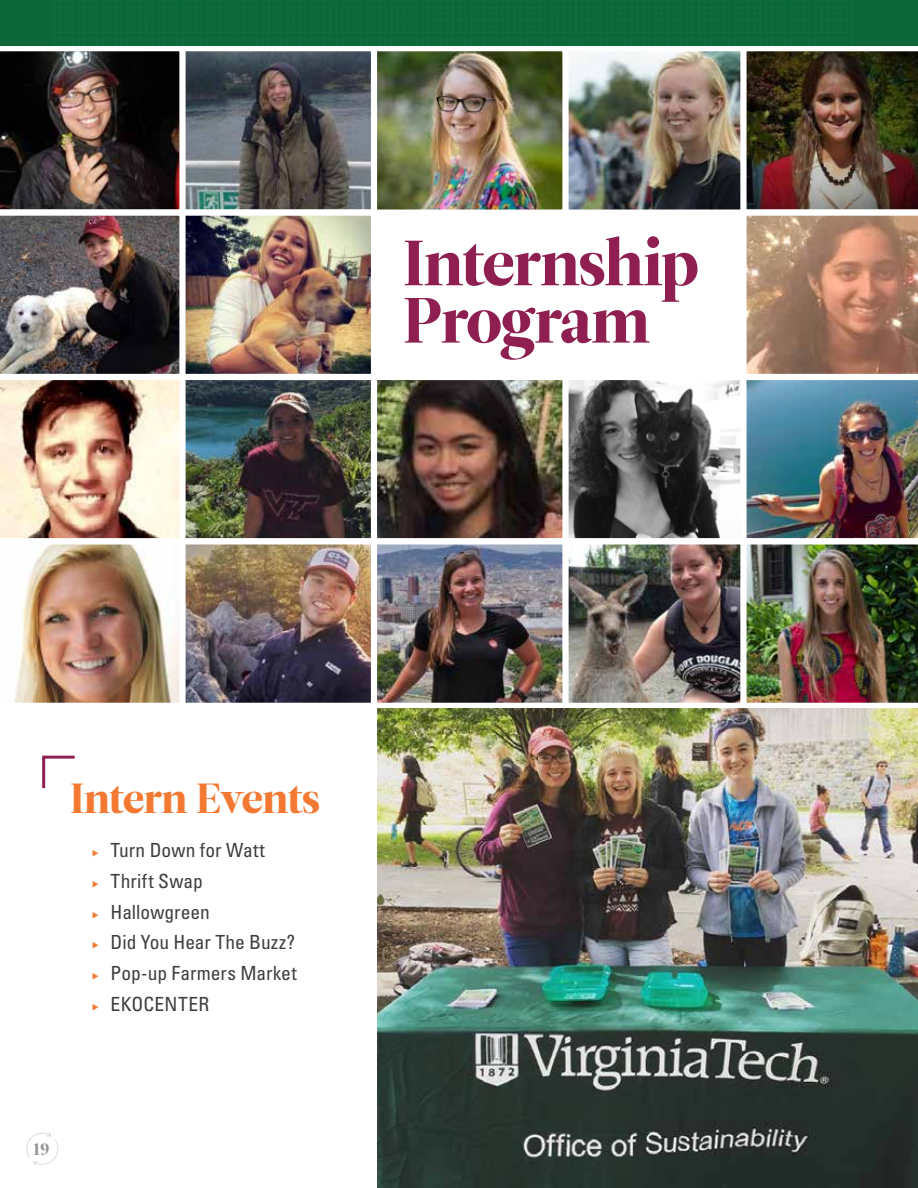
<style>
.page{position:relative;width:918px;height:1188px;background:#fff}
.page>*{position:absolute;margin:0;border:0;box-sizing:border-box;transform-origin:0 0}
.t1{font:63.75px/57.3px "Leitura Display";letter-spacing:-.02em;color:#901f51}
.t2{font:42px "Leitura Display";letter-spacing:-.02em;color:#f37932}
.t3{font:condensed 19.5px/30.8px "Univers";color:#3e3e3f}
.t4{font:16.5px "Leitura Display";color:#939598}
</style>
<div class="page">
<img style="left:377px;top:709px;width:541px;height:479px">
<img style="left:0;top:0;width:918px;height:709px">
<hr style="left:422px;top:0;width:1px;height:46px;background:#d6d4d4">
<hr style="left:299px;top:0;width:1px;height:46px;background:#d6d4d4">
<hr style="left:176px;top:0;width:1px;height:46px;background:#d6d4d4">
<hr style="left:115px;top:0;width:1px;height:46px;background:#d6d4d4">
<hr style="left:53px;top:0;width:1px;height:46px;background:#d6d4d4">
<svg style="left:42px;top:755px;width:33px;height:34px"></svg>
<svg style="left:26px;top:1132px;width:32px;height:34px"></svg>
<h1 class="t1" style="left:403px;top:235px;width:297px">Internship<br>Program</h1>
<h2 class="t2" style="left:70px;top:773px;width:252px">Intern Events</h2>
<p class="t3" style="left:111px;top:835px;width:188px">Turn Down for Watt<br>Thrift Swap<br>Hallowgreen<br>Did You Hear The Buzz?<br>Pop-up Farmers Market<br>EKOCENTER</p>
<p class="t4" style="left:33px;top:1139px;width:18px">19</p>
</div>
